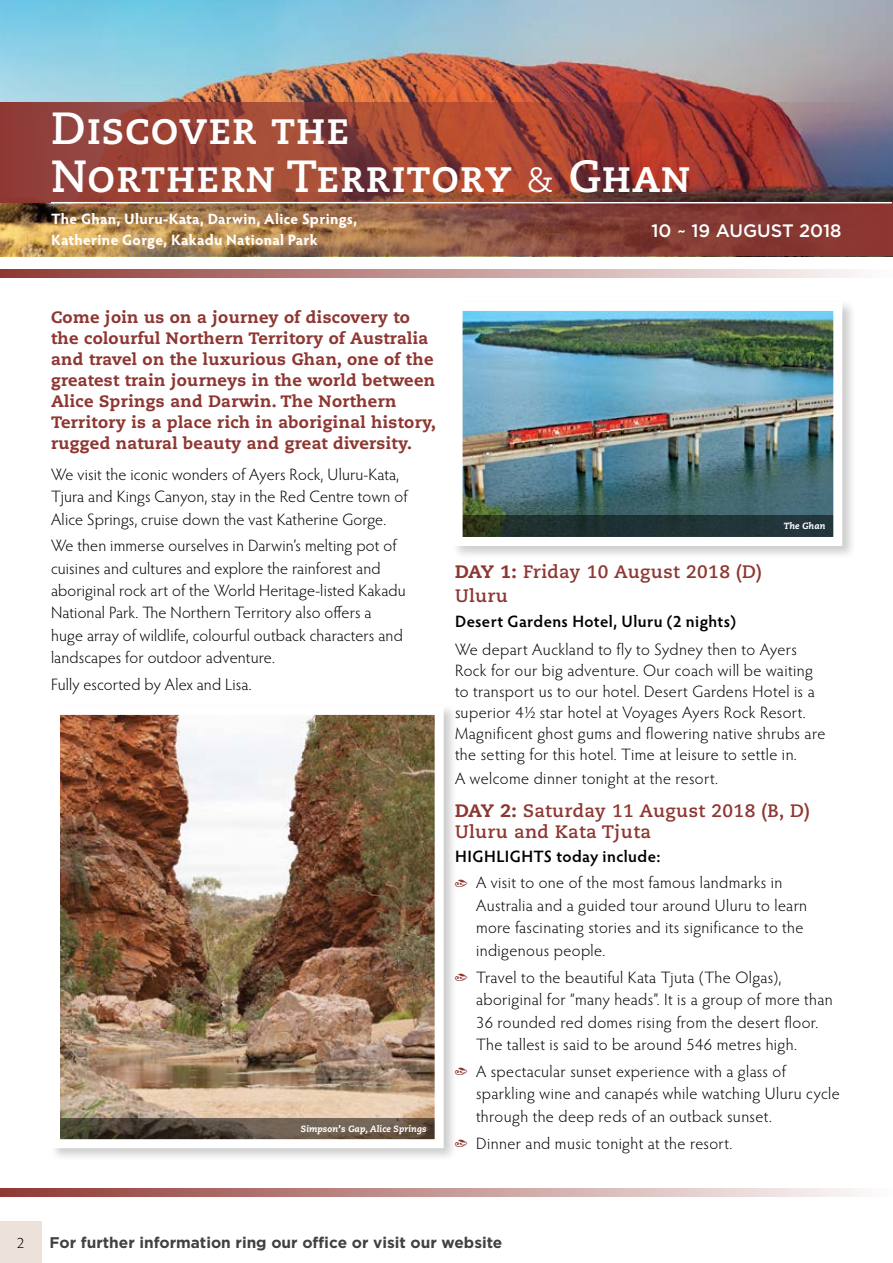
<style>
.page{position:relative;width:893px;height:1263px;background:#fff}
.page>*{position:absolute;margin:0;border:0;box-sizing:border-box;transform-origin:0 0}
.t1{font:700 45px/48px "Caecilia LT Std";letter-spacing:.01em;color:#fff}
.t2{font:700 18px/24.5px "Caecilia LT Std";letter-spacing:.025em;color:#8e3631}
.t3{font:500 18px "Gotham";color:#fff}
.t4{font:300 16.5px/22.5px "Hypatia Sans Pro";letter-spacing:.02em;color:#000}
.t5{font:800 16.5px/21px "Caecilia LT Std";letter-spacing:.02em;color:#8e3631}
.t6{font:600 16.5px "Hypatia Sans Pro";letter-spacing:.025em;color:#000}
.t7{font:700 15.45px "Gotham";color:#414042}
.t8{font:700 15px/21px "Hypatia Sans Pro";letter-spacing:.015em;color:#fff}
.t9{font:300 15px "Hypatia Sans Pro";color:#000}
.t10{font:italic 800 9px "Caecilia LT Std";letter-spacing:.01em;color:#fff}
.s1{font-weight:300}
.s2{font-weight:800}
.s3{color:#8e3631}
</style>
<div class="page">
<img style="left:0;top:0;width:893px;height:256px">
<svg style="left:0;top:102px;width:892px;height:100px;background:#93433a"></svg>
<svg style="left:0;top:269px;width:854px;height:9px;background:#c39693"></svg>
<div style="left:0;top:1221px;width:41px;height:42px;background:#ede1db"></div>
<img style="left:0;top:202px;width:893px;height:53px">
<hr style="left:51px;top:202px;width:841px;height:1px;background:#fff">
<svg style="left:0;top:1188px;width:854px;height:8px;background:#c39693"></svg>
<div style="left:49px;top:704px;width:409px;height:458px;background:#000;opacity:.2"></div>
<img style="left:49px;top:704px;width:399px;height:449px">
<div style="left:451px;top:300px;width:405px;height:260px;background:#000;opacity:.2"></div>
<img style="left:451px;top:300px;width:396px;height:250px">
<h1 class="t1" style="left:51px;top:105px;width:641px">Discover the<br>Northern Territory <span class="s1">&amp;</span> Ghan</h1>
<p class="t3" style="left:651px;top:219px;width:192px">10 ~ 19 AUGUST 2018</p>
<p class="t8" style="left:51px;top:207px;width:308px">The Ghan, Uluru-Kata, Darwin, Alice Springs,<br>Katherine Gorge, Kakadu National Park</p>
<p class="t5" style="left:51px;top:307px;width:387px">Come join us on a journey of discovery to the colourful Northern Territory of Australia and travel on the luxurious Ghan, one of the greatest train journeys in the world between Alice Springs and Darwin. The Northern Territory is a place rich in aboriginal history, rugged natural beauty and great diversity.</p>
<p class="t4" style="left:51px;top:463px;width:358px">We visit the iconic wonders of Ayers Rock, Uluru-Kata,<br>Tjura and Kings Canyon, stay in the Red Centre town of<br>Alice Springs, cruise down the vast Katherine Gorge.</p>
<p class="t4" style="left:51px;top:534px;width:356px">We then immerse ourselves in Darwin’s melting pot of cuisines and cultures and explore the rainforest and aboriginal rock art of the World Heritage-listed Kakadu National Park. The Northern Territory also offers a huge array of wildlife, colourful outback characters and landscapes for outdoor adventure.</p>
<p class="t4" style="left:51px;top:672px;width:202px">Fully escorted by Alex and Lisa.</p>
<p class="t10" style="left:301px;top:1123px;width:127px">Simpson’s Gap, Alice Springs</p>
<p class="t10" style="left:784px;top:521px;width:43px">The Ghan</p>
<p class="t2" style="left:455px;top:560px;width:308px"><span class="s2">DAY 1:</span> Friday 10 August 2018 (D)<br>Uluru</p>
<p class="t6" style="left:455px;top:610px;width:283px">Desert Gardens Hotel, Uluru (2 nights)</p>
<p class="t4" style="left:455px;top:638px;width:372px;line-height:21px">We depart Auckland to fly to Sydney then to Ayers Rock for our big adventure. Our coach will be waiting to transport us to our hotel. Desert Gardens Hotel is a superior 4½ star hotel at Voyages Ayers Rock Resort.<br>Magnificent ghost gums and flowering native shrubs are the setting for this hotel. Time at leisure to settle in.</p>
<p class="t4" style="left:455px;top:767px;width:264px">A welcome dinner tonight at the resort.</p>
<p class="t2" style="left:455px;top:800px;width:356px;line-height:21px"><span class="s2">DAY 2:</span> Saturday 11 August 2018 (B, D)<br>Uluru and Kata Tjuta</p>
<p class="t6" style="left:455px;top:845px;width:207px">HIGHLIGHTS today include:</p>
<p class="t4" style="left:476px;top:871px;width:333px;text-indent:-21px"><span class="s3">•</span> A visit to one of the most famous landmarks in Australia and a guided tour around Uluru to learn more fascinating stories and its significance to the indigenous people.</p>
<p class="t4" style="left:476px;top:965px;width:358px;text-indent:-21px"><span class="s3">•</span> Travel to the beautiful Kata Tjuta (The Olgas), aboriginal for “many heads”. It is a group of more than 36 rounded red domes rising from the desert floor.<br>The tallest is said to be around 546 metres high.</p>
<p class="t4" style="left:476px;top:1059px;width:365px;text-indent:-21px"><span class="s3">•</span> A spectacular sunset experience with a glass of sparkling wine and canapés while watching Uluru cycle through the deep reds of an outback sunset.</p>
<p class="t4" style="left:455px;top:1131px;width:279px"><span class="s3">•</span> Dinner and music tonight at the resort.</p>
<p class="t9" style="left:17px;top:1233px;width:9px">2</p>
<p class="t7" style="left:50px;top:1233px;width:454px">For further information ring our office or visit our website</p>
</div>
